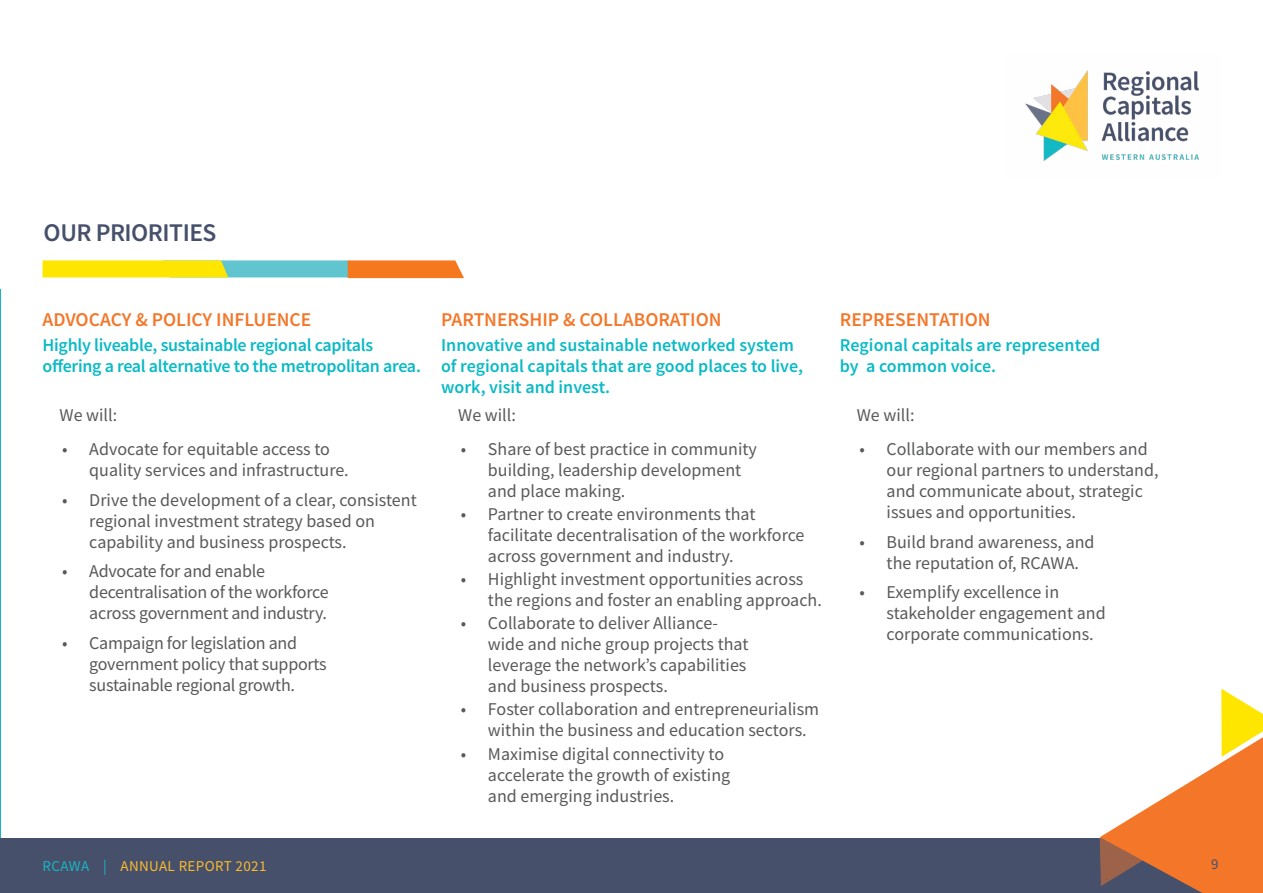
<style>
.page{position:relative;width:1263px;height:893px;background:#fff}
.page>*{position:absolute;margin:0;border:0;box-sizing:border-box;transform-origin:0 0}
.t1{font:600 25.5px "Source Sans Pro";letter-spacing:-.02em;color:#46506b}
.t2{font:600 19.5px "Source Sans Pro";color:#f47729}
.t3{font:18px/21px "Source Sans Pro";color:#58595b}
.t4{font:600 18px/21px "Source Sans Pro";letter-spacing:-.005em;color:#0bbac5}
.t5{font:15px "Source Sans Pro";letter-spacing:.025em;color:#faba2e}
.t6{font:15px "Source Sans Pro";color:#46506b}
.s1{color:#1ab5c4}
</style>
<div class="page">
<div style="left:0;top:838px;width:1263px;height:55px;background:#46506b"></div>
<svg style="left:1100px;top:689px;width:163px;height:204px"></svg>
<img style="left:1025px;top:70px;width:174px;height:91px">
<hr style="left:0;top:289px;width:1px;height:549px;background:#1ab5c4">
<svg style="left:43px;top:260px;width:421px;height:18px;background:#cfc14f"></svg>
<h1 class="t1" style="left:44px;top:216px;width:174px">OUR PRIORITIES</h1>
<p class="t2" style="left:43px;top:306px;width:270px">ADVOCACY &amp; POLICY INFLUENCE</p>
<p class="t4" style="left:43px;top:334px;width:380px">Highly liveable, sustainable regional capitals offering a real alternative to the metropolitan area.</p>
<p class="t3" style="left:60px;top:405px;width:59px">We will:</p>
<p class="t3" style="left:89px;top:438px;width:261px;text-indent:-27px">• Advocate for equitable access to quality services and infrastructure.</p>
<p class="t3" style="left:89px;top:489px;width:329px;text-indent:-27px">• Drive the development of a clear, consistent regional investment strategy based on capability and business prospects.</p>
<p class="t3" style="left:89px;top:560px;width:241px;text-indent:-27px">• Advocate for and enable decentralisation of the workforce across government and industry.</p>
<p class="t3" style="left:89px;top:632px;width:239px;text-indent:-27px">• Campaign for legislation and government policy that supports sustainable regional growth.</p>
<p class="t2" style="left:441px;top:306px;width:282px">PARTNERSHIP &amp; COLLABORATION</p>
<p class="t4" style="left:441px;top:334px;width:363px">Innovative and sustainable networked system of regional capitals that are good places to live, work, visit and invest.</p>
<p class="t3" style="left:458px;top:404px;width:59px">We will:</p>
<p class="t3" style="left:488px;top:438px;width:271px;text-indent:-27px">• Share of best practice in community building, leadership development and place making.</p>
<p class="t3" style="left:488px;top:503px;width:318px;text-indent:-27px">• Partner to create environments that facilitate decentralisation of the workforce across government and industry.</p>
<p class="t3" style="left:488px;top:569px;width:335px;text-indent:-27px">• Highlight investment opportunities across the regions and foster an enabling approach.</p>
<p class="t3" style="left:488px;top:613px;width:262px;text-indent:-27px">• Collaborate to deliver Alliance&shy;wide and niche group projects that leverage the network’s capabilities and business prospects.</p>
<p class="t3" style="left:488px;top:699px;width:333px;text-indent:-27px">• Foster collaboration and entrepreneurialism within the business and education sectors.</p>
<p class="t3" style="left:488px;top:743px;width:244px;text-indent:-27px">• Maximise digital connectivity to accelerate the growth of existing and emerging industries.</p>
<p class="t2" style="left:840px;top:306px;width:152px">REPRESENTATION</p>
<p class="t4" style="left:840px;top:334px;width:262px">Regional capitals are represented by a common voice.</p>
<p class="t3" style="left:857px;top:405px;width:59px">We will:</p>
<p class="t3" style="left:886px;top:438px;width:273px;text-indent:-27px">• Collaborate with our members and our regional partners to understand, and communicate about, strategic issues and opportunities.</p>
<p class="t3" style="left:886px;top:531px;width:209px;text-indent:-27px">• Build brand awareness, and the reputation of, RCAWA.</p>
<p class="t3" style="left:886px;top:582px;width:221px;text-indent:-27px">• Exemplify excellence in stakeholder engagement and corporate communications.</p>
<p class="t5" style="left:43px;top:856px;width:225px"><span class="s1">RCAWA |</span> ANNUAL REPORT 2021</p>
<p class="t6" style="left:1211px;top:855px;width:9px">9</p>
</div>
